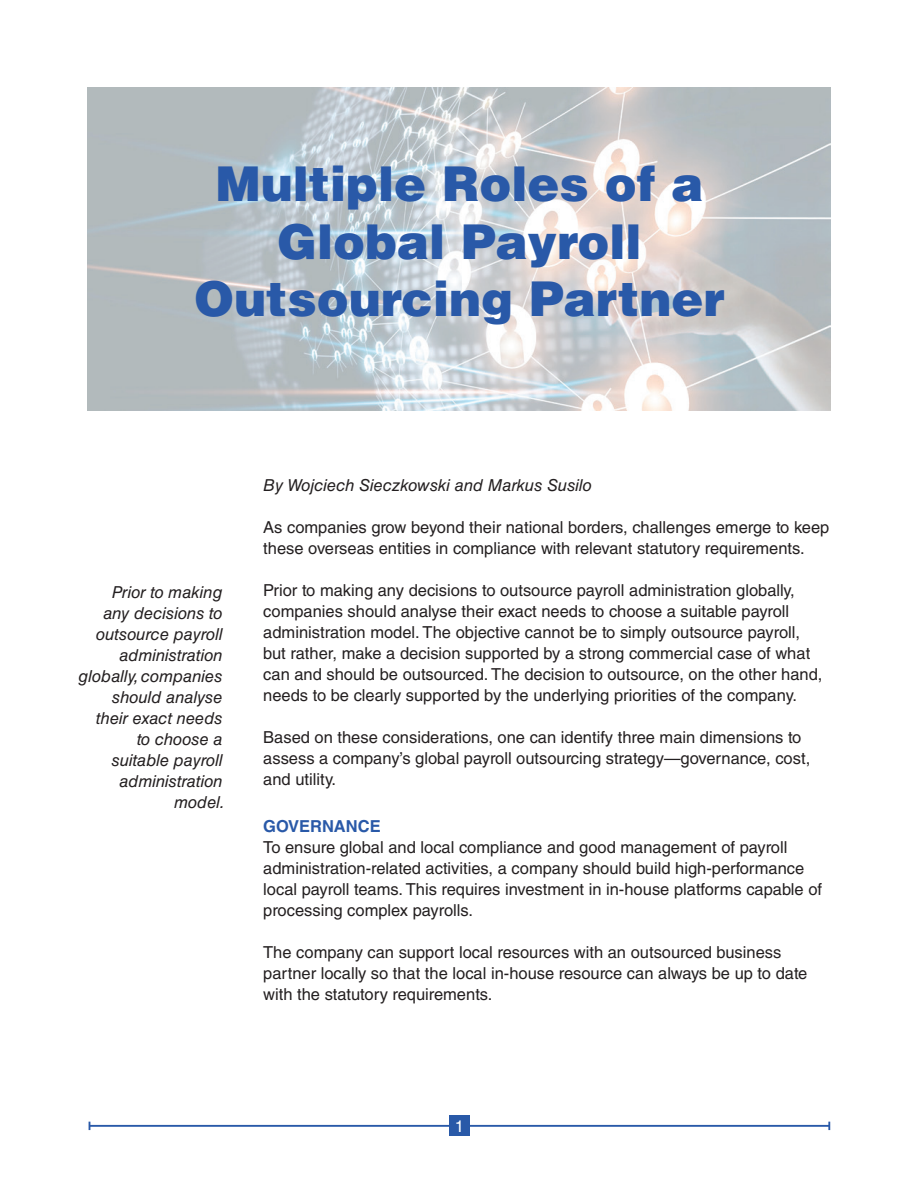
<style>
.page{position:relative;width:918px;height:1188px;background:#fff}
.page>*{position:absolute;margin:0;border:0;box-sizing:border-box;transform-origin:0 0}
.t1{font:900 48px/57.6px "Helvetica LT Std";color:#2959a8;text-align:center}
.t2{font:16.5px/21px "Helvetica LT Std";color:#231f20}
.t3{font:italic 16.5px/21px "Helvetica LT Std";color:#231f20;text-align:right}
.t4{font:700 16.5px "Helvetica LT Std";color:#2959a8}
.t5{font:16.5px "Helvetica LT Std";color:#fff}
</style>
<div class="page">
<hr style="left:89px;top:1125px;width:740px;height:2px;background:#2959a8">
<svg style="left:828px;top:1122px;width:2px;height:8px"></svg>
<div style="left:449px;top:1116px;width:21px;height:20px;background:#2959a8"></div>
<img style="left:88px;top:88px;width:742px;height:322px">
<h1 class="t1" style="left:194px;top:154px;width:532px">Multiple Roles of a<br>Global Payroll<br>Outsourcing Partner</h1>
<p class="t3" style="left:78px;top:582px;width:148px">Prior to making<br>any decisions to outsource payroll administration globally, companies should analyse their exact needs<br>to choose a suitable payroll administration model.</p>
<p class="t3" style="left:263px;top:475px;width:330px">By Wojciech Sieczkowski and Markus Susilo</p>
<p class="t2" style="left:263px;top:517px;width:568px">As companies grow beyond their national borders, challenges emerge to keep these overseas entities in compliance with relevant statutory requirements.</p>
<p class="t2" style="left:263px;top:580px;width:561px">Prior to making any decisions to outsource payroll administration globally, companies should analyse their exact needs to choose a suitable payroll administration model. The objective cannot be to simply outsource payroll, but rather, make a decision supported by a strong commercial case of what can and should be outsourced. The decision to outsource, on the other hand, needs to be clearly supported by the underlying priorities of the company.</p>
<p class="t2" style="left:263px;top:727px;width:549px">Based on these considerations, one can identify three main dimensions to assess a company’s global payroll outsourcing strategy—governance, cost, and utility.</p>
<p class="t4" style="left:263px;top:816px;width:119px">GOVERNANCE</p>
<p class="t2" style="left:263px;top:837px;width:560px">To ensure global and local compliance and good management of payroll administration-related activities, a company should build high-performance local payroll teams. This requires investment in in-house platforms capable of processing complex payrolls.</p>
<p class="t2" style="left:263px;top:942px;width:546px">The company can support local resources with an outsourced business partner locally so that the local in-house resource can always be up to date with the statutory requirements.</p>
<p class="t5" style="left:455px;top:1116px;width:11px">1</p>
</div>
